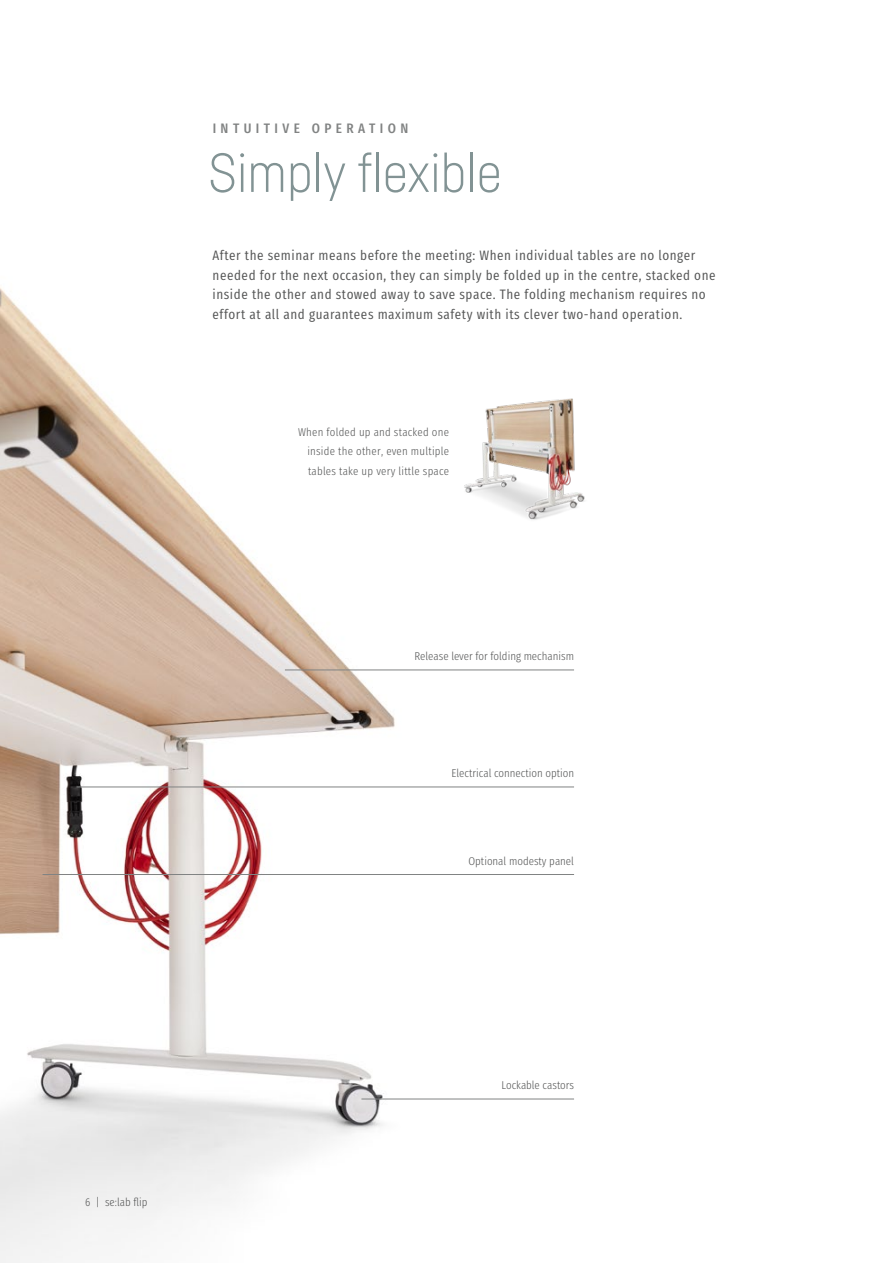
<style>
.page{position:relative;width:893px;height:1263px;background:#fff}
.page>*{position:absolute;margin:0;border:0;box-sizing:border-box;transform-origin:0 0}
.t1{font:300 54px "Sedus Sans";color:#829394}
.t2{font:13.5px/19.5px "Sedus Text Condensed";letter-spacing:.04em;color:#535454}
.t3{font:700 13.5px "Sedus Text Condensed";letter-spacing:.33em;color:#818383}
.t4{font:300 11.25px/19.5px "Sedus Text Condensed";color:#535454;text-align:justify}
</style>
<div class="page">
<img style="left:0;top:287px;width:463px;height:976px">
<img style="left:454px;top:381px;width:131px;height:149px">
<hr style="left:43px;top:874px;width:531px;height:1px;background:#818383">
<hr style="left:361px;top:1099px;width:213px;height:1px;background:#818383">
<hr style="left:77px;top:787px;width:497px;height:1px;background:#818383">
<hr style="left:285px;top:670px;width:289px;height:1px;background:#818383">
<p class="t3" style="left:213px;top:116px;width:197px">INTUITIVE OPERATION</p>
<h1 class="t1" style="left:208px;top:140px;width:295px">Simply flexible</h1>
<p class="t2" style="left:213px;top:244px;width:504px">After the seminar means before the meeting: When individual tables are no longer needed for the next occasion, they can simply be folded up in the centre, stacked one inside the other and stowed away to save space. The folding mechanism requires no effort at all and guarantees maximum safety with its clever two-hand operation.</p>
<p class="t4" style="left:307px;top:421px;width:143px;text-indent:-9px">When folded up and stacked one inside the other, even multiple tables take up very little space</p>
<p class="t4" style="left:414px;top:645px;width:161px">Release lever for folding mechanism</p>
<p class="t4" style="left:452px;top:762px;width:124px">Electrical connection option</p>
<p class="t4" style="left:468px;top:850px;width:107px">Optional modesty panel</p>
<p class="t4" style="left:85px;top:1191px;width:64px">6 | se:lab flip</p>
<p class="t4" style="left:501px;top:1074px;width:74px">Lockable castors</p>
</div>
